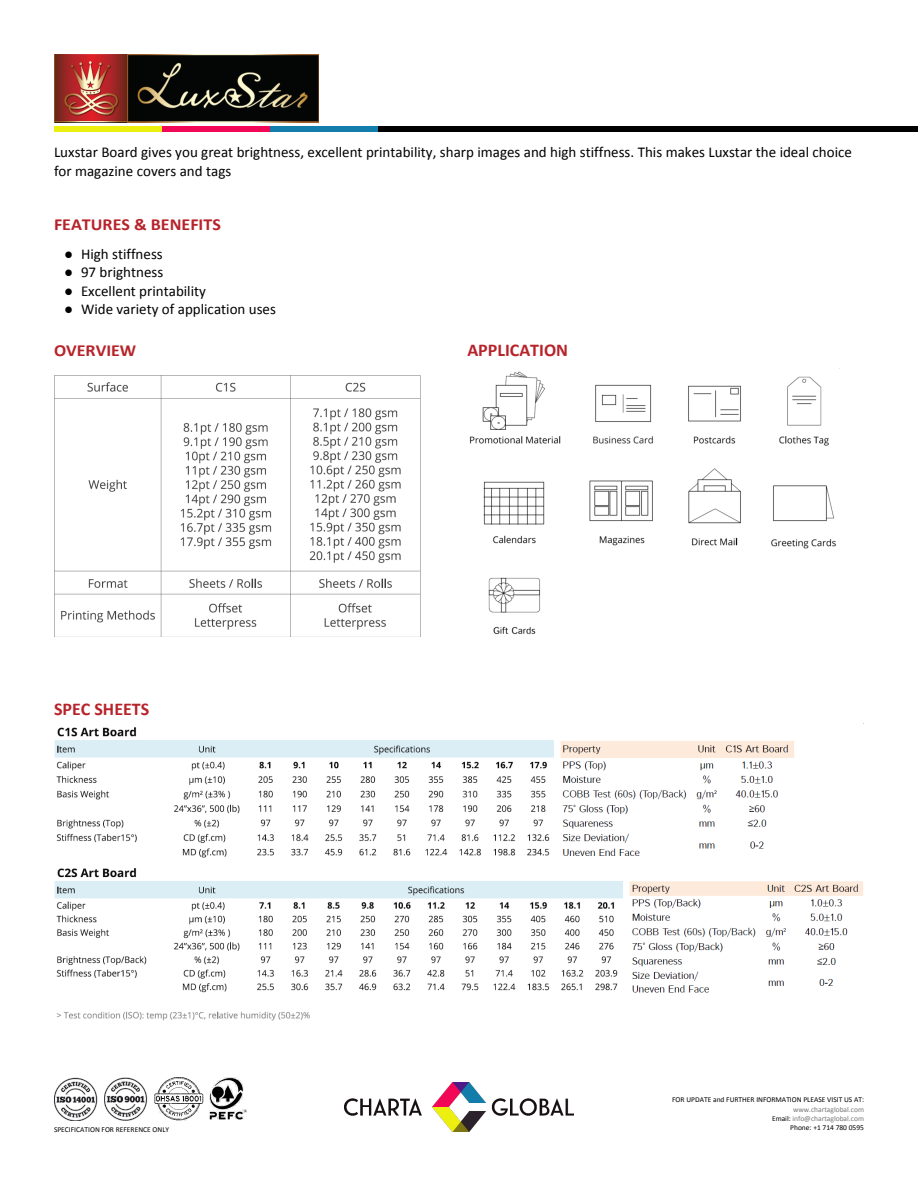
<style>
.page{position:relative;width:918px;height:1188px;background:#fff}
.page>*{position:absolute;margin:0;border:0;box-sizing:border-box;transform-origin:0 0}
.t1{font:700 18px "Calibri";color:#b7232a}
.t2{font:700 16.95px "Calibri";color:#b7232a;scale:1.07 1}
.t3{font:15px/18.3px "Calibri";color:#000}
.t4{font:7.5px "Calibri";color:#000}
.t5{font:7.5px/9.1px "Calibri";color:#777;text-align:right}
.s1{font-family:"Times New Roman"}
.s2{color:#000}
</style>
<div class="page">
<img style="left:345px;top:1083px;width:228px;height:49px">
<img style="left:154px;top:1078px;width:49px;height:43px">
<img style="left:54px;top:1077px;width:43px;height:44px">
<img style="left:104px;top:1078px;width:43px;height:43px">
<img style="left:210px;top:1078px;width:36px;height:42px">
<div style="left:378px;top:126px;width:540px;height:6px;background:#000"></div>
<div style="left:162px;top:126px;width:108px;height:6px;background:#f30757"></div>
<div style="left:54px;top:126px;width:108px;height:6px;background:#edf00f"></div>
<div style="left:270px;top:126px;width:108px;height:6px;background:#137dab"></div>
<img style="left:54px;top:54px;width:264px;height:68px">
<img style="left:469px;top:371px;width:367px;height:264px">
<img style="left:54px;top:375px;width:366px;height:262px">
<img style="left:54px;top:727px;width:809px;height:294px">
<p class="t3" style="left:54px;top:145px;width:799px">Luxstar Board gives you great brightness, excellent printability, sharp images and high stiffness. This makes Luxstar the ideal choice for magazine covers and tags</p>
<p class="t2" style="left:54px;top:217px;width:157px">FEATURES &amp; BENEFITS</p>
<p class="t3" style="left:64px;top:246px;width:100px"><span class="s1">●</span> High stiffness</p>
<p class="t3" style="left:64px;top:265px;width:101px"><span class="s1">●</span> 97 brightness</p>
<p class="t3" style="left:64px;top:283px;width:143px"><span class="s1">●</span> Excellent printability</p>
<p class="t3" style="left:64px;top:301px;width:213px"><span class="s1">●</span> Wide variety of application uses</p>
<p class="t2" style="left:54px;top:343px;width:78px">OVERVIEW</p>
<p class="t1" style="left:54px;top:701px;width:97px">SPEC SHEETS</p>
<p class="t4" style="left:54px;top:1126px;width:117px">SPECIFICATION FOR REFERENCE ONLY</p>
<p class="t1" style="left:467px;top:342px;width:102px">APPLICATION</p>
<p class="t4" style="left:672px;top:1097px;width:193px">FOR UPDATE and FURTHER INFORMATION PLEASE VISIT US AT:</p>
<p class="t5" style="left:772px;top:1105px;width:93px">www.chartaglobal.com<br><span class="s2">Email:</span> info@chartaglobal.com<br><span class="s2">Phone: +1 714 780 0595</span></p>
</div>
